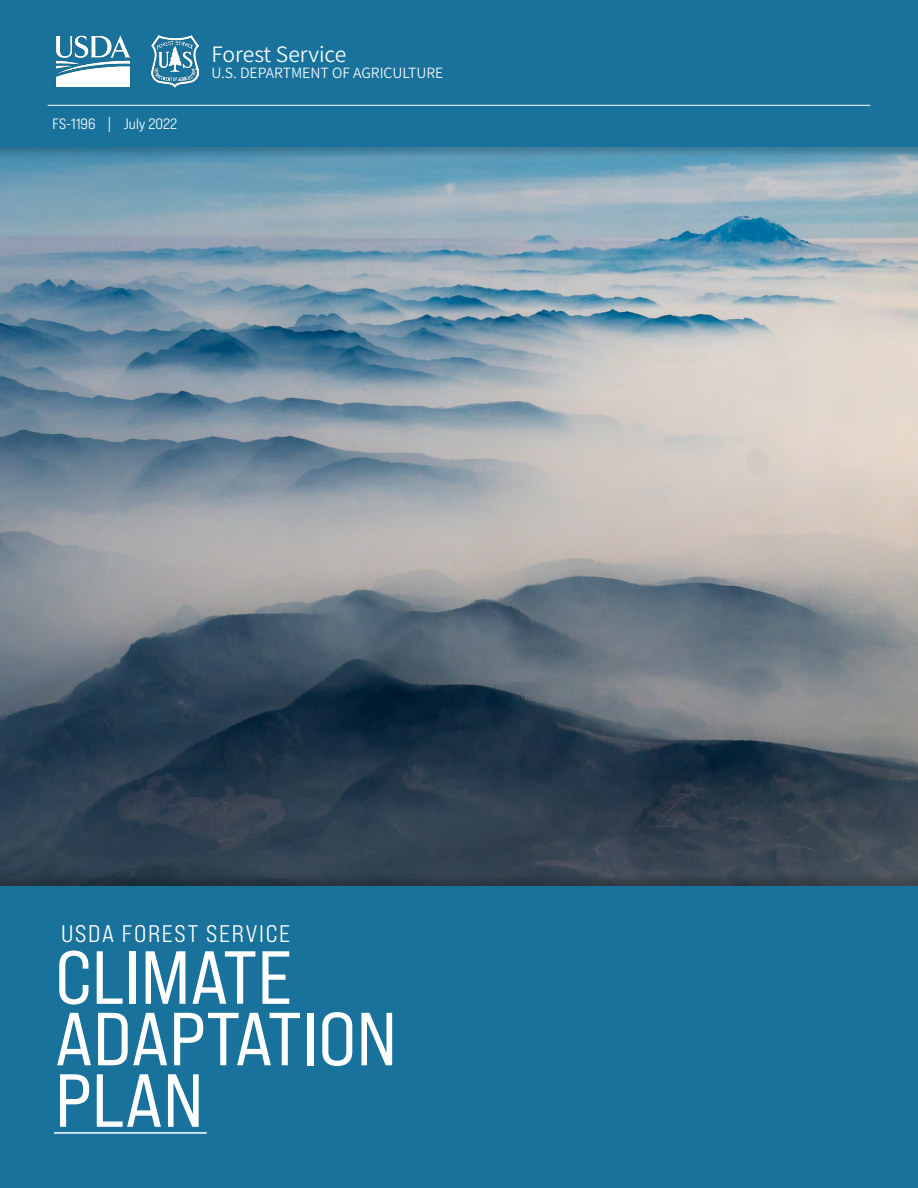
<style>
.page{position:relative;width:918px;height:1188px;background:#fff}
.page>*{position:absolute;margin:0;border:0;box-sizing:border-box;transform-origin:0 0}
.t1{font:75px "Bebas Neue Pro Exp Rg";color:#fff}
.t2{font:24px "Bebas Neue Pro Exp Md";letter-spacing:.07em;color:#fff}
.t3{font:23.55px "Source Sans Variable";color:#fff}
.t4{font:15.75px "Source Sans Variable";color:#fff}
.P_-_captions{font:15px "Bebas Neue Pro Exp Md";color:#fff}
</style>
<div class="page">
<img style="left:0;top:160px;width:918px;height:712px">
<div style="left:0;top:872px;width:918px;height:316px;background:#000;opacity:.24"></div>
<div style="left:0;top:886px;width:918px;height:302px;background:#18729b"></div>
<div style="left:0;top:0;width:918px;height:160px;background:#000;opacity:.2"></div>
<div style="left:0;top:0;width:918px;height:147px;background:#18729b"></div>
<img style="left:56px;top:35px;width:75px;height:52px">
<img style="left:151px;top:35px;width:47px;height:52px">
<hr style="left:48px;top:105px;width:822px;height:1px;background:#fff">
<hr style="left:54px;top:1132px;width:153px;height:2px;background:#fff">
<p class="P_-_captions" style="left:53px;top:115px;width:126px">FS-1196 | July 2022</p>
<h3 class="t3" style="left:211px;top:40px;width:136px">Forest Service</h3>
<p class="t4" style="left:211px;top:63px;width:233px">U.S. DEPARTMENT OF AGRICULTURE</p>
<p class="t2" style="left:61px;top:919px;width:230px">USDA FOREST SERVICE</p>
<p class="t1" style="left:55px;top:932px;width:238px">CLIMATE</p>
<p class="t1" style="left:55px;top:993px;width:343px">ADAPTATION</p>
<p class="t1" style="left:55px;top:1055px;width:150px">PLAN</p>
</div>
